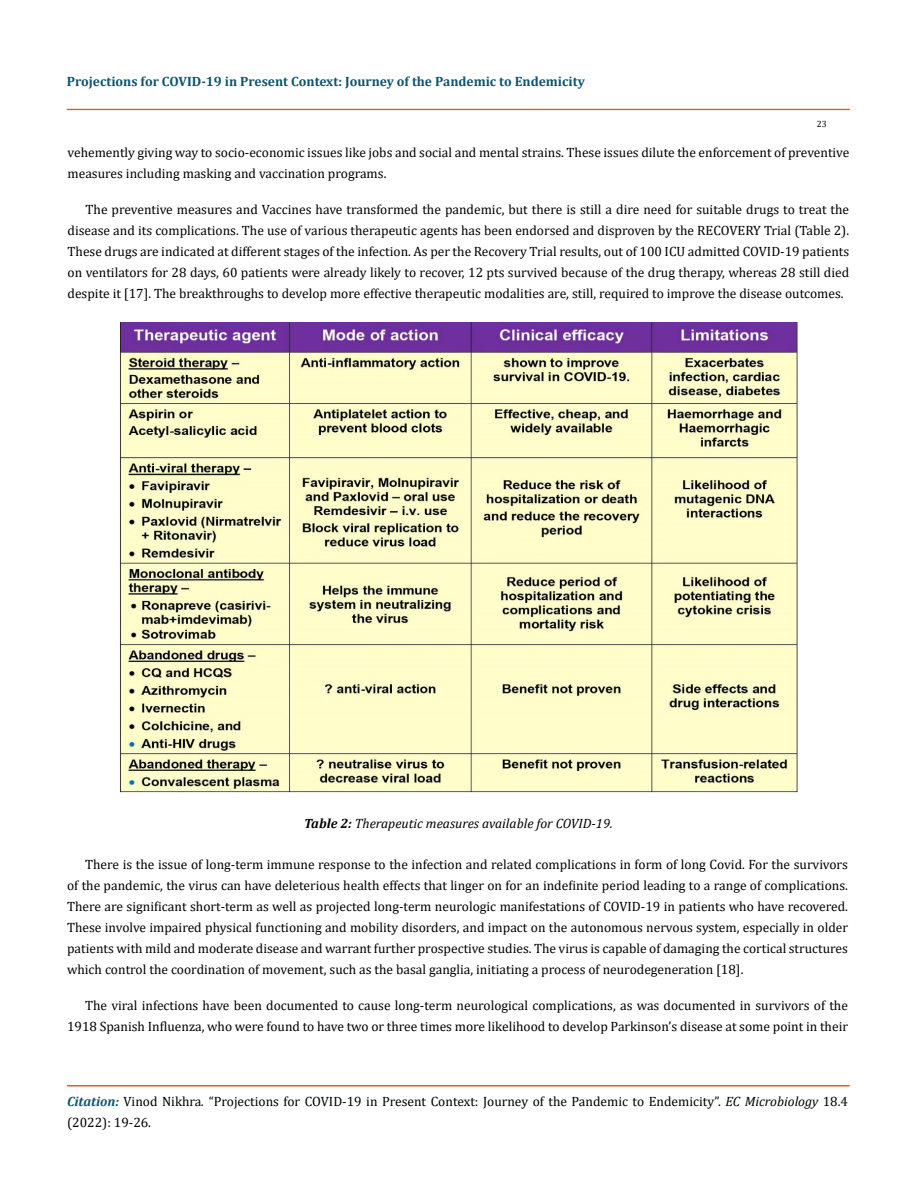
<style>
.page{position:relative;width:917px;height:1190px;background:#fff}
.page>*{position:absolute;margin:0;border:0;box-sizing:border-box;transform-origin:0 0}
.t1{font:13.5px/21px "Cambria";color:#000}
.t2{font:700 13.5px "Cambria";color:#0e546a}
.t3{font:italic 13.5px "Cambria";color:#000}
.t4{font:9px "Cambria";color:#000}
.s1{font-weight:700}
.s2{font-weight:700;font-style:italic;color:#0e546a}
.s3{font-style:italic}
</style>
<div class="page">
<div style="left:67px;top:109px;width:782px;height:1px;border:1px solid #e05d1a"></div>
<div style="left:67px;top:1085px;width:782px;height:1px;border:1px solid #e05d1a"></div>
<svg style="left:119px;top:780px;width:679px;height:13px"></svg>
<img style="left:120px;top:322px;width:677px;height:470px">
<p class="t2" style="left:67px;top:72px;width:519px">Projections for COVID-19 in Present Context: Journey of the Pandemic to Endemicity</p>
<p class="t4" style="left:816px;top:118px;width:11px">23</p>
<p class="t1" style="left:68px;top:142px;width:783px">vehemently giving way to socio-economic issues like jobs and social and mental strains. These issues dilute the enforcement of preventive measures including masking and vaccination programs.</p>
<p class="t1" style="left:68px;top:199px;width:783px;text-align:justify;text-indent:18px">The preventive measures and Vaccines have transformed the pandemic, but there is still a dire need for suitable drugs to treat the disease and its complications. The use of various therapeutic agents has been endorsed and disproven by the RECOVERY Trial (Table 2).<br>These drugs are indicated at different stages of the infection. As per the Recovery Trial results, out of 100 ICU admitted COVID-19 patients on ventilators for 28 days, 60 patients were already likely to recover, 12 pts survived because of the drug therapy, whereas 28 still died despite it [17]. The breakthroughs to develop more effective therapeutic modalities are, still, required to improve the disease outcomes.</p>
<p class="t3" style="left:304px;top:814px;width:310px"><span class="s1">Table 2:</span> Therapeutic measures available for COVID-19.</p>
<p class="t1" style="left:67px;top:853px;width:782px;text-align:justify;text-indent:18px">There is the issue of long-term immune response to the infection and related complications in form of long Covid. For the survivors of the pandemic, the virus can have deleterious health effects that linger on for an indefinite period leading to a range of complications.<br>There are significant short-term as well as projected long-term neurologic manifestations of COVID-19 in patients who have recovered.<br>These involve impaired physical functioning and mobility disorders, and impact on the autonomous nervous system, especially in older patients with mild and moderate disease and warrant further prospective studies. The virus is capable of damaging the cortical structures which control the coordination of movement, such as the basal ganglia, initiating a process of neurodegeneration [18].</p>
<p class="t1" style="left:67px;top:994px;width:782px;text-align:right">The viral infections have been documented to cause long-term neurological complications, as was documented in survivors of the<br>1918 Spanish Influenza, who were found to have two or three times more likelihood to develop Parkinson’s disease at some point in their</p>
<p class="t1" style="left:67px;top:1090px;width:782px"><span class="s2">Citation:</span> Vinod Nikhra<span class="s3">.</span> “Projections for COVID-19 in Present Context: Journey of the Pandemic to Endemicity”. <span class="s3">EC Microbiology</span> 18.4 (2022): 19-26.</p>
</div>
